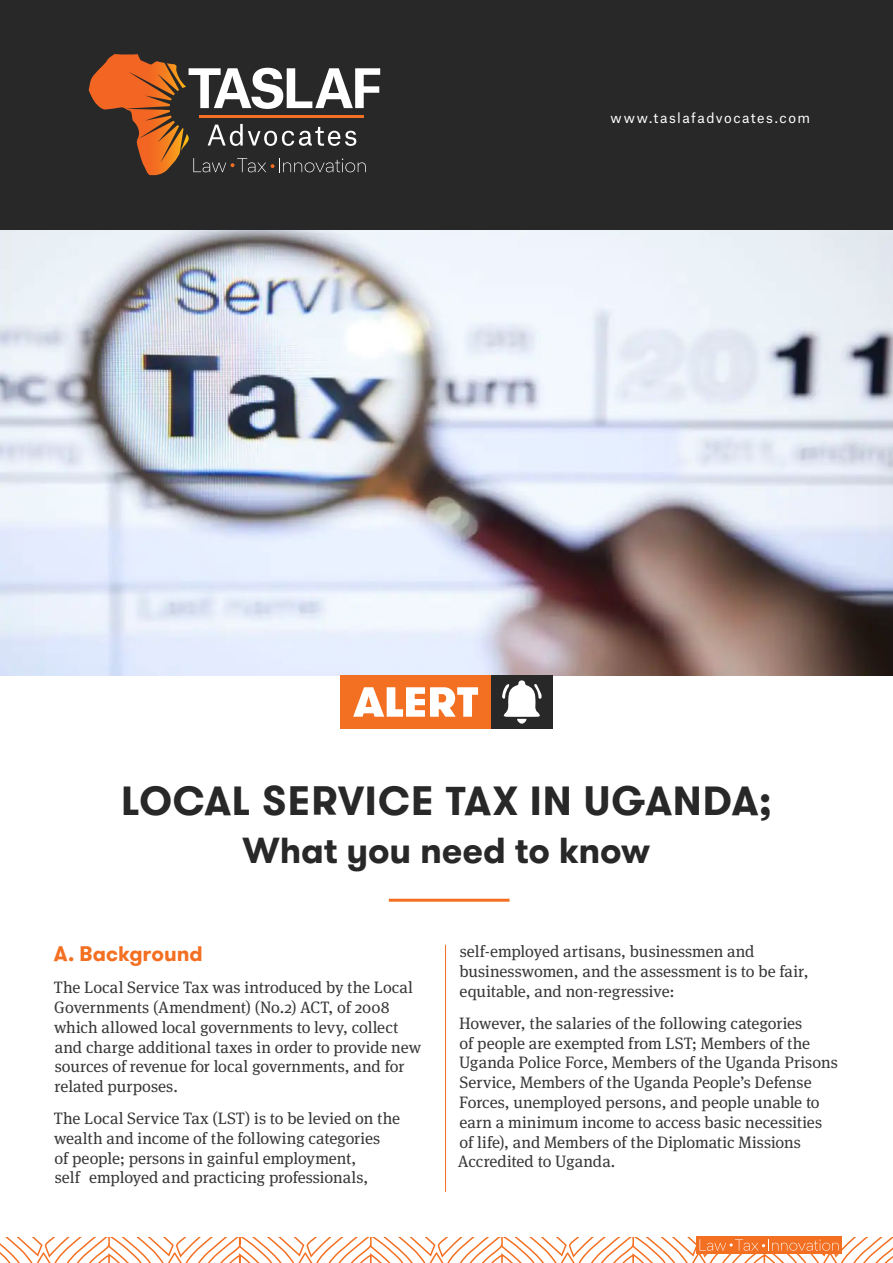
<style>
.page{position:relative;width:893px;height:1263px;background:#fff}
.page>*{position:absolute;margin:0;border:0;box-sizing:border-box;transform-origin:0 0}
.t1{font:700 40.5px "GT Walsheim Pro";letter-spacing:.02em;color:#292829}
.t2{font:700 36px "GT Walsheim Pro";letter-spacing:-.005em;color:#292829}
.t3{font:700 21px "GT Walsheim Pro";letter-spacing:-.005em;color:#f36f21}
.t4{font:16.5px/19.8px "Meta Serif Pro";color:#383839}
.t5{font:13.5px "Atlas Grotesk";letter-spacing:.105em;color:#fff}
</style>
<div class="page">
<div style="left:697px;top:1236px;width:145px;height:17px;background:#f36f21"></div>
<svg style="left:0;top:1237px;width:893px;height:26px"></svg>
<img style="left:0;top:230px;width:893px;height:445px">
<div style="left:0;top:0;width:893px;height:230px;background:#292829"></div>
<hr style="left:389px;top:899px;width:120px;height:3px;background:#f36f21">
<svg style="left:89px;top:54px;width:291px;height:121px"></svg>
<div style="left:340px;top:675px;width:151px;height:54px;background:#f36f21"></div>
<div style="left:491px;top:675px;width:62px;height:54px;background:#292829"></div>
<svg style="left:353px;top:687px;width:125px;height:30px"></svg>
<svg style="left:502px;top:680px;width:39px;height:43px"></svg>
<hr style="left:445px;top:945px;width:1px;height:247px;background:#f36f21">
<p class="t5" style="left:611px;top:107px;width:201px">www.taslafadvocates.com</p>
<h1 class="t1" style="left:121px;top:774px;width:652px">LOCAL SERVICE TAX IN UGANDA;</h1>
<h2 class="t2" style="left:243px;top:826px;width:409px">What you need to know</h2>
<p class="t3" style="left:54px;top:940px;width:150px">A. Background</p>
<p class="t4" style="left:54px;top:977px;width:369px">The Local Service Tax was introduced by the Local Governments (Amendment) (No.2) ACT, of 2008 which allowed local governments to levy, collect and charge additional taxes in order to provide new sources of revenue for local governments, and for related purposes.</p>
<p class="t4" style="left:54px;top:1107px;width:348px">The Local Service Tax (LST) is to be levied on the wealth and income of the following categories<br>of people; persons in gainful employment, self‐employed and practicing professionals,</p>
<p class="t4" style="left:459px;top:941px;width:351px">self-employed artisans, businessmen and businesswomen, and the assessment is to be fair, equitable, and non-regressive:</p>
<p class="t4" style="left:458px;top:1012px;width:381px">However, the salaries of the following categories<br>of people are exempted from LST; Members of the Uganda Police Force, Members of the Uganda Prisons Service, Members of the Uganda People’s Defense Forces, unemployed persons, and people unable to earn a minimum income to access basic necessities of life), and Members of the Diplomatic Missions Accredited to Uganda.</p>
</div>
